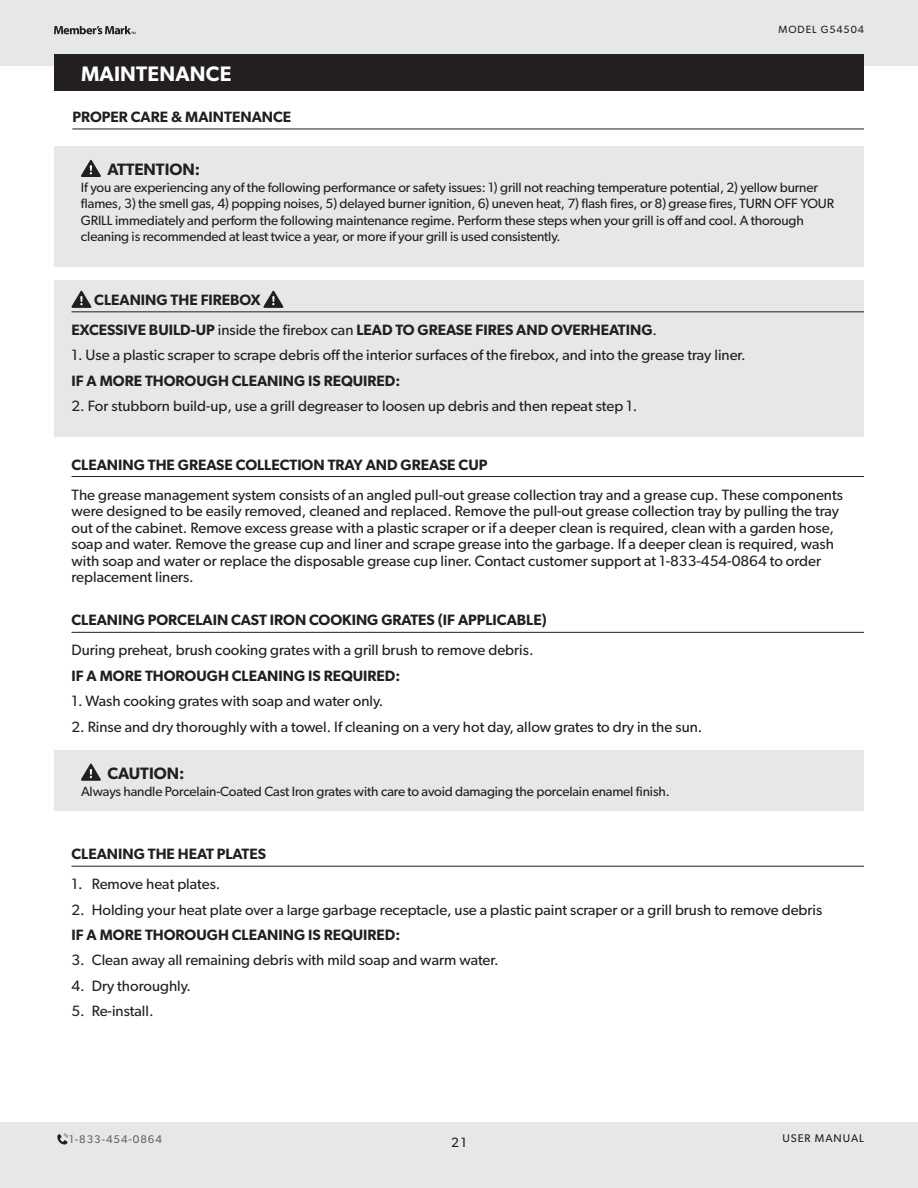
<style>
.page{position:relative;width:918px;height:1188px;background:#fff}
.page>*{position:absolute;margin:0;border:0;box-sizing:border-box;transform-origin:0 0}
.t1{font:600 21px "Gibson";letter-spacing:.01em;color:#fff}
.t2{font:600 16.5px "Gibson";color:#231f20}
.t3{font:15px/16.5px "Gibson";color:#231f20}
.t4{font:600 15px/30px "Gibson";color:#231f20}
.t5{font:13.5px/16.5px "Gibson";letter-spacing:-.01em;color:#231f20}
.t6{font:11.1px "Gibson";letter-spacing:.09em;color:#636366}
.t7{font:11.1px "Gibson";letter-spacing:.09em;color:#231f20}
.t8{font:10.5px "Gibson";letter-spacing:.09em;color:#231f20}
.s1{font-weight:400}
</style>
<div class="page">
<div style="left:0;top:1122px;width:918px;height:66px;background:#e6e7e9"></div>
<div style="left:0;top:0;width:918px;height:66px;background:#e6e7e9"></div>
<svg style="left:57px;top:1133px;width:11px;height:12px"></svg>
<svg style="left:54px;top:26px;width:81px;height:8px"></svg>
<div style="left:54px;top:280px;width:810px;height:157px;background:#e6e7e9"></div>
<div style="left:54px;top:54px;width:810px;height:36px;background:#231f20"></div>
<hr style="left:72px;top:312px;width:792px;height:1px;background:#231f20">
<svg style="left:72px;top:291px;width:19px;height:17px"></svg>
<svg style="left:263px;top:291px;width:20px;height:17px"></svg>
<hr style="left:72px;top:476px;width:792px;height:1px;background:#231f20">
<hr style="left:72px;top:632px;width:792px;height:1px;background:#231f20">
<div style="left:54px;top:750px;width:810px;height:61px;background:#e6e7e9"></div>
<svg style="left:81px;top:764px;width:20px;height:17px"></svg>
<div style="left:54px;top:146px;width:810px;height:120px;background:#e6e7e9"></div>
<svg style="left:81px;top:160px;width:20px;height:17px"></svg>
<hr style="left:72px;top:129px;width:792px;height:1px;background:#231f20">
<hr style="left:72px;top:866px;width:792px;height:1px;background:#231f20">
<h1 class="t1" style="left:81px;top:61px;width:152px">MAINTENANCE</h1>
<p class="t4" style="left:72px;top:101px;width:220px">PROPER CARE &amp; MAINTENANCE</p>
<p class="t8" style="left:778px;top:24px;width:87px">MODEL G54504</p>
<p class="t2" style="left:107px;top:160px;width:94px">ATTENTION:</p>
<p class="t5" style="left:81px;top:179px;width:755px">If you are experiencing any of the following performance or safety issues: 1) grill not reaching temperature potential, 2) yellow burner flames, 3) the smell gas, 4) popping noises, 5) delayed burner ignition, 6) uneven heat, 7) flash fires, or 8) grease fires, TURN OFF YOUR GRILL immediately and perform the following maintenance regime. Perform these steps when your grill is off and cool. A thorough cleaning is recommended at least twice a year, or more if your grill is used consistently.</p>
<p class="t4" style="left:72px;top:284px;width:587px;text-indent:23px">CLEANING THE FIREBOX<br>EXCESSIVE BUILD-UP <span class="s1">inside the firebox can</span> LEAD TO GREASE FIRES AND OVERHEATING<span class="s1">.</span></p>
<p class="t3" style="left:72px;top:347px;width:676px">1. Use a plastic scraper to scrape debris off the interior surfaces of the firebox, and into the grease tray liner.</p>
<p class="t4" style="left:72px;top:365px;width:330px">IF A MORE THOROUGH CLEANING IS REQUIRED:</p>
<p class="t3" style="left:72px;top:397px;width:567px">2. For stubborn build-up, use a grill degreaser to loosen up debris and then repeat step 1.</p>
<p class="t4" style="left:72px;top:449px;width:417px">CLEANING THE GREASE COLLECTION TRAY AND GREASE CUP</p>
<p class="t3" style="left:72px;top:486px;width:773px">The grease management system consists of an angled pull-out grease collection tray and a grease cup. These components were designed to be easily removed, cleaned and replaced. Remove the pull-out grease collection tray by pulling the tray out of the cabinet. Remove excess grease with a plastic scraper or if a deeper clean is required, clean with a garden hose, soap and water. Remove the grease cup and liner and scrape grease into the garbage. If a deeper clean is required, wash with soap and water or replace the disposable grease cup liner. Contact customer support at 1-833-454-0864 to order replacement liners.</p>
<p class="t4" style="left:72px;top:605px;width:477px">CLEANING PORCELAIN CAST IRON COOKING GRATES (IF APPLICABLE)</p>
<p class="t3" style="left:72px;top:642px;width:464px">During preheat, brush cooking grates with a grill brush to remove debris.</p>
<p class="t4" style="left:72px;top:660px;width:330px">IF A MORE THOROUGH CLEANING IS REQUIRED:</p>
<p class="t3" style="left:72px;top:693px;width:313px">1. Wash cooking grates with soap and water only.</p>
<p class="t3" style="left:72px;top:718px;width:632px">2. Rinse and dry thoroughly with a towel. If cleaning on a very hot day, allow grates to dry in the sun.</p>
<p class="t2" style="left:107px;top:764px;width:79px">CAUTION:</p>
<p class="t5" style="left:81px;top:783px;width:590px">Always handle Porcelain-Coated Cast Iron grates with care to avoid damaging the porcelain enamel finish.</p>
<p class="t4" style="left:72px;top:839px;width:196px">CLEANING THE HEAT PLATES</p>
<p class="t3" style="left:72px;top:876px;width:150px">1. Remove heat plates.</p>
<p class="t3" style="left:72px;top:901px;width:752px">2. Holding your heat plate over a large garbage receptacle, use a plastic paint scraper or a grill brush to remove debris</p>
<p class="t4" style="left:72px;top:920px;width:330px">IF A MORE THOROUGH CLEANING IS REQUIRED:</p>
<p class="t3" style="left:72px;top:952px;width:429px">3. Clean away all remaining debris with mild soap and warm water.</p>
<p class="t3" style="left:72px;top:977px;width:121px">4. Dry thoroughly.</p>
<p class="t3" style="left:72px;top:1003px;width:84px">5. Re-install.</p>
<p class="t6" style="left:69px;top:1132px;width:94px">1-833-454-0864</p>
<p class="t7" style="left:782px;top:1132px;width:83px">USER MANUAL</p>
<p class="t5" style="left:451px;top:1134px;width:17px">21</p>
</div>
